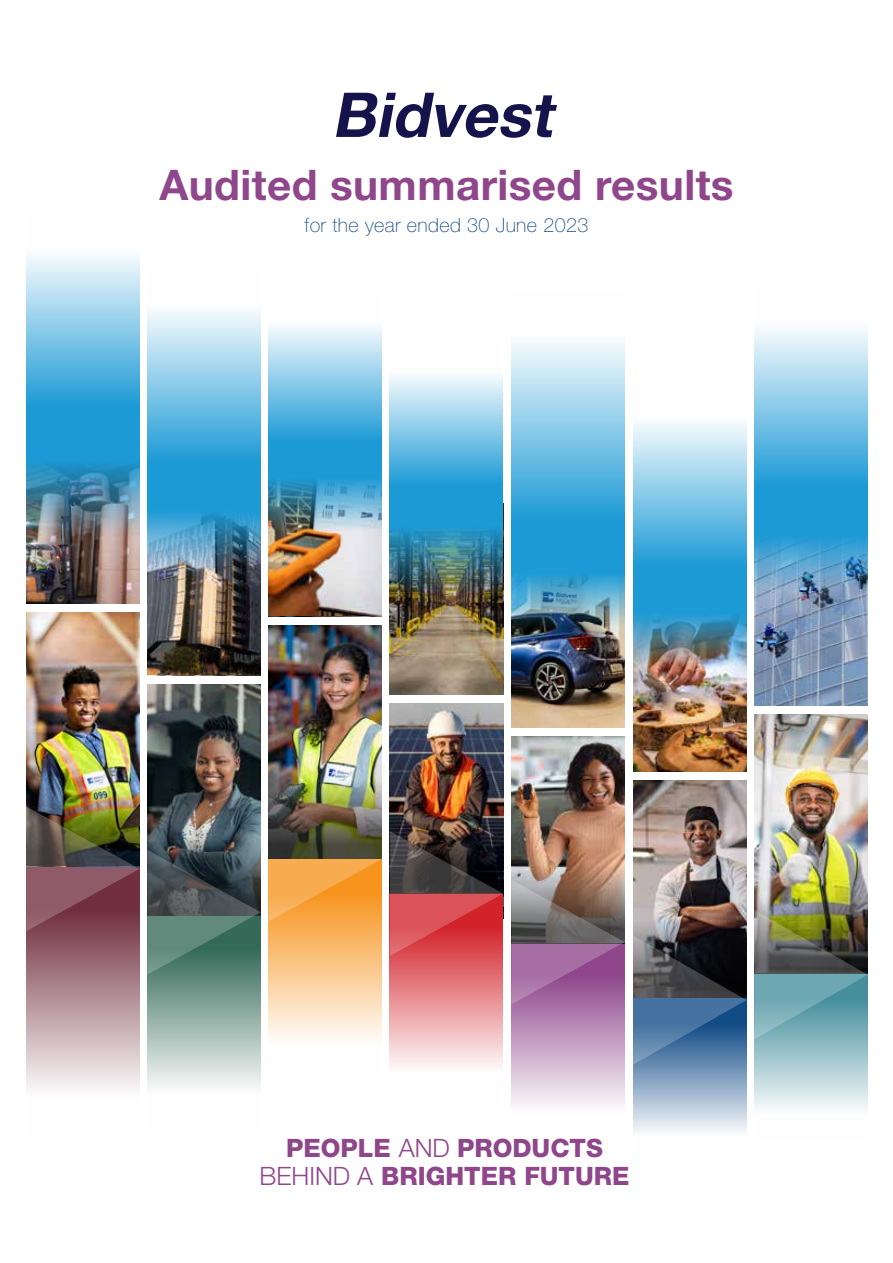
<style>
.page{position:relative;width:893px;height:1263px;background:#fff}
.page>*{position:absolute;margin:0;border:0;box-sizing:border-box;transform-origin:0 0}
.t1{font:700 42.3px "Helvetica Neue LT Std";letter-spacing:.01em;color:#8f468b}
.t2{font:800 25.35px/28.2px "Helvetica Neue LT Std";color:#8f468b;text-align:center}
.t3{font:100 19.65px "Helvetica Neue LT Std";letter-spacing:.02em;color:#114b86}
.s1{font-weight:300}
</style>
<div class="page">
<svg style="left:336px;top:93px;width:221px;height:45px"></svg>
<img style="left:511px;top:736px;width:114px;height:113px">
<img style="left:511px;top:639px;width:114px;height:89px">
<img style="left:26px;top:612px;width:114px;height:159px">
<img style="left:26px;top:771px;width:114px;height:35px">
<img style="left:26px;top:443px;width:114px;height:161px">
<img style="left:633px;top:679px;width:113px;height:225px">
<img style="left:268px;top:543px;width:114px;height:74px">
<img style="left:268px;top:625px;width:114px;height:139px">
<svg style="left:268px;top:921px;width:114px;height:118px;background:#fbd09d"></svg>
<svg style="left:268px;top:859px;width:114px;height:62px;background:#f7a33f"></svg>
<img style="left:268px;top:764px;width:114px;height:95px">
<svg style="left:268px;top:326px;width:114px;height:139px;background:#75c1e5"></svg>
<img style="left:268px;top:465px;width:114px;height:78px">
<svg style="left:511px;top:1004px;width:114px;height:103px;background:#cfb0cd"></svg>
<img style="left:511px;top:849px;width:114px;height:31px">
<svg style="left:511px;top:880px;width:114px;height:124px;background:#8c6982"></svg>
<svg style="left:511px;top:341px;width:114px;height:219px;background:#75c1e5"></svg>
<img style="left:511px;top:560px;width:114px;height:79px">
<img style="left:633px;top:904px;width:113px;height:31px">
<svg style="left:633px;top:1065px;width:113px;height:67px;background:#adc1d5"></svg>
<svg style="left:633px;top:935px;width:113px;height:130px;background:#3d546d"></svg>
<svg style="left:633px;top:423px;width:113px;height:177px;background:#73c0e5"></svg>
<img style="left:633px;top:600px;width:113px;height:79px">
<img style="left:754px;top:714px;width:114px;height:165px">
<svg style="left:754px;top:1039px;width:114px;height:71px;background:#bcd6db"></svg>
<svg style="left:754px;top:602px;width:114px;height:104px;background:#7c93b1"></svg>
<img style="left:754px;top:879px;width:114px;height:31px">
<img style="left:754px;top:910px;width:114px;height:129px">
<svg style="left:754px;top:329px;width:114px;height:193px;background:#74c1e5"></svg>
<img style="left:754px;top:522px;width:114px;height:80px">
<svg style="left:147px;top:975px;width:114px;height:113px;background:#a6bdb5"></svg>
<img style="left:147px;top:577px;width:114px;height:243px">
<img style="left:147px;top:820px;width:114px;height:30px">
<svg style="left:147px;top:850px;width:114px;height:125px;background:#48625e"></svg>
<svg style="left:147px;top:311px;width:114px;height:186px;background:#74c0e5"></svg>
<img style="left:147px;top:497px;width:114px;height:80px">
<svg style="left:26px;top:931px;width:114px;height:158px;background:#bb9ca4"></svg>
<img style="left:26px;top:806px;width:114px;height:125px">
<img style="left:390px;top:703px;width:113px;height:95px">
<img style="left:390px;top:613px;width:113px;height:82px">
<svg style="left:390px;top:956px;width:113px;height:111px;background:#eba1a4"></svg>
<img style="left:390px;top:798px;width:113px;height:33px">
<svg style="left:390px;top:831px;width:113px;height:125px;background:#863b3e"></svg>
<svg style="left:390px;top:376px;width:113px;height:133px;background:#74c1e5"></svg>
<img style="left:390px;top:509px;width:113px;height:104px">
<div style="left:145px;top:676px;width:119px;height:7px;background:#fff"></div>
<div style="left:633px;top:772px;width:120px;height:7px;background:#fff"></div>
<svg style="left:26px;top:255px;width:113px;height:187px;background:#74c1e5"></svg>
<img style="left:26px;top:442px;width:113px;height:111px">
<h1 class="t1" style="left:159px;top:159px;width:576px">Audited summarised results</h1>
<p class="t3" style="left:305px;top:214px;width:285px">for the year ended 30 June 2023</p>
<p class="t2" style="left:260px;top:1134px;width:371px">PEOPLE <span class="s1">AND</span> PRODUCTS<br><span class="s1">BEHIND A</span> BRIGHTER FUTURE</p>
</div>
